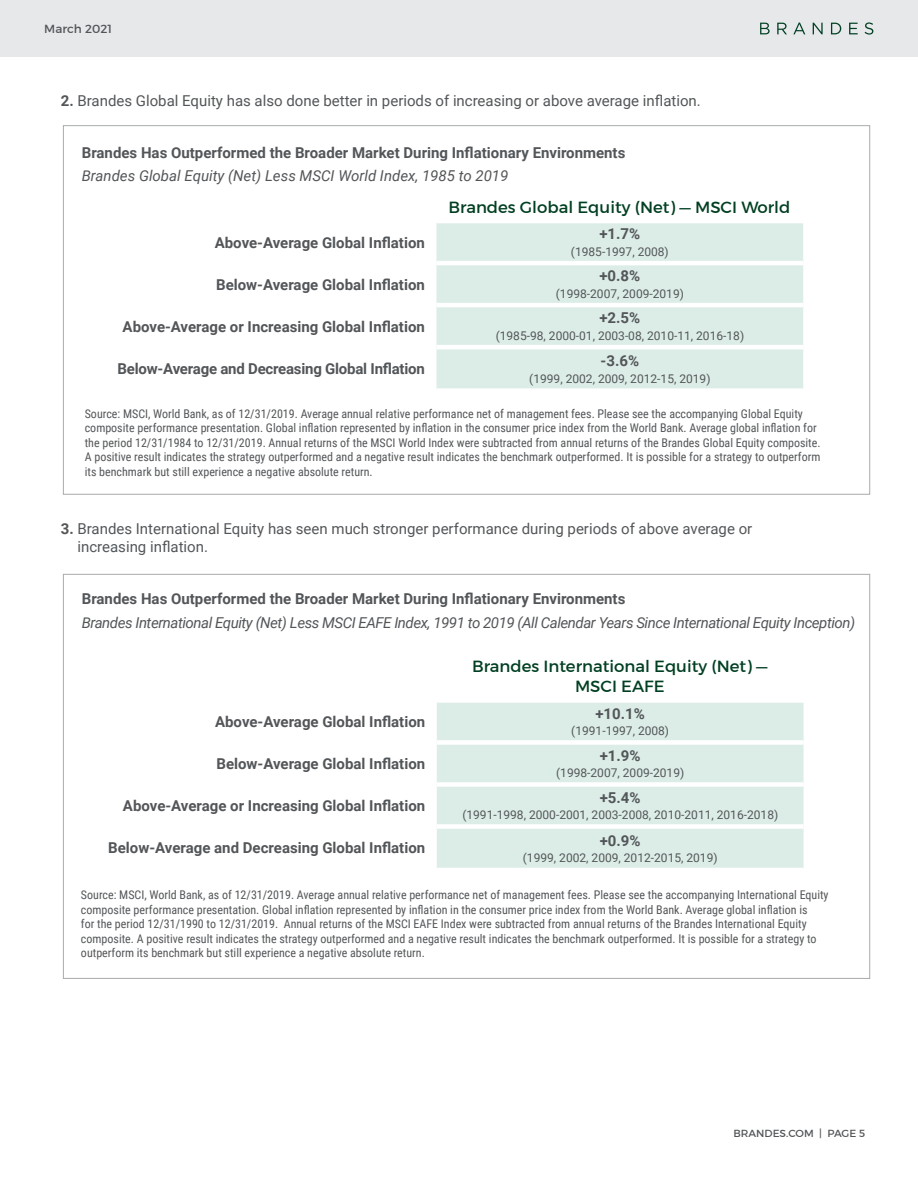
<style>
.page{position:relative;width:918px;height:1188px;background:#fff}
.page>*{position:absolute;margin:0;border:0;box-sizing:border-box;transform-origin:0 0}
.t1{font:16.5px/19.8px "Montserrat";color:#003f22;text-align:center}
.t2{font:700 15px "Roboto";color:#535659}
.t3{font:15px/18px "Roboto";color:#535659}
.t4{font:italic 15px "Roboto";letter-spacing:-.03em;color:#535659}
.t5{font:italic 15px "Roboto";color:#535659}
.t6{font:12px/14.4px "Roboto Condensed";color:#535659}
.t7{font:12px "Roboto";color:#535659}
.t8{font:12px "Montserrat";color:#535659}
.t9{font:10.5px "Montserrat";color:#535659}
.s1{font-weight:700}
</style>
<div class="page">
<div style="left:0;top:0;width:918px;height:56px;background:#e7e8ea"></div>
<svg style="left:760px;top:23px;width:10px;height:11px"></svg>
<svg style="left:777px;top:23px;width:10px;height:11px"></svg>
<svg style="left:793px;top:23px;width:12px;height:11px"></svg>
<svg style="left:813px;top:23px;width:10px;height:11px"></svg>
<svg style="left:831px;top:23px;width:10px;height:11px"></svg>
<svg style="left:849px;top:23px;width:9px;height:11px"></svg>
<svg style="left:865px;top:22px;width:8px;height:13px"></svg>
<div style="left:436px;top:223px;width:367px;height:165px;background:#dcede7"></div>
<hr style="left:436px;top:261px;width:367px;height:4px;background:#fff">
<hr style="left:436px;top:303px;width:367px;height:4px;background:#fff">
<hr style="left:436px;top:345px;width:367px;height:4px;background:#fff">
<div style="left:437px;top:703px;width:367px;height:165px;background:#dcede7"></div>
<div style="left:437px;top:740px;width:367px;height:5px;background:#fff"></div>
<div style="left:437px;top:782px;width:367px;height:5px;background:#fff"></div>
<div style="left:437px;top:824px;width:367px;height:5px;background:#fff"></div>
<p class="t8" style="left:44px;top:21px;width:69px">March 2021</p>
<p class="t3" style="left:61px;top:91px;width:642px"><span class="s1">2.</span> Brandes Global Equity has also done better in periods of increasing or above average inflation.</p>
<p class="t2" style="left:82px;top:142px;width:545px">Brandes Has Outperformed the Broader Market During Inflationary Environments</p>
<p class="t5" style="left:82px;top:166px;width:428px">Brandes Global Equity (Net) Less MSCI World Index, 1985 to 2019</p>
<p class="t2" style="left:215px;top:232px;width:212px">Above-Average Global Inflation</p>
<p class="t2" style="left:216px;top:274px;width:210px">Below-Average Global Inflation</p>
<p class="t2" style="left:123px;top:316px;width:304px">Above-Average or Increasing Global Inflation</p>
<p class="t2" style="left:118px;top:358px;width:309px">Below-Average and Decreasing Global Inflation</p>
<h1 class="t1" style="left:449px;top:197px;width:343px">Brandes Global Equity (Net) — MSCI World</h1>
<p class="t2" style="left:599px;top:224px;width:42px">+1.7%</p>
<p class="t7" style="left:571px;top:243px;width:99px">(1985-1997, 2008)</p>
<p class="t2" style="left:599px;top:266px;width:42px">+0.8%</p>
<p class="t7" style="left:556px;top:285px;width:130px">(1998-2007, 2009-2019)</p>
<p class="t2" style="left:599px;top:308px;width:42px">+2.5%</p>
<p class="t7" style="left:496px;top:327px;width:250px">(1985-98, 2000-01, 2003-08, 2010-11, 2016-18)</p>
<p class="t2" style="left:601px;top:350px;width:40px">-3.6%</p>
<p class="t7" style="left:529px;top:370px;width:183px">(1999, 2002, 2009, 2012-15, 2019)</p>
<p class="t6" style="left:85px;top:406px;width:737px">Source: MSCI, World Bank, as of 12/31/2019. Average annual relative performance net of management fees. Please see the accompanying Global Equity composite performance presentation. Global inflation represented by inflation in the consumer price index from the World Bank. Average global inflation for the period 12/31/1984 to 12/31/2019. Annual returns of the MSCI World Index were subtracted from annual returns of the Brandes Global Equity composite.<br>A positive result indicates the strategy outperformed and a negative result indicates the benchmark outperformed. It is possible for a strategy to outperform its benchmark but still experience a negative absolute return.</p>
<p class="t3" style="left:77px;top:519px;width:676px;text-indent:-17px"><span class="s1">3.</span> Brandes International Equity has seen much stronger performance during periods of above average or increasing inflation.</p>
<p class="t2" style="left:82px;top:589px;width:545px">Brandes Has Outperformed the Broader Market During Inflationary Environments</p>
<p class="t4" style="left:82px;top:612px;width:775px">Brandes International Equity (Net) Less MSCI EAFE Index, 1991 to 2019 (All Calendar Years Since International Equity Inception)</p>
<p class="t2" style="left:215px;top:711px;width:212px">Above-Average Global Inflation</p>
<p class="t2" style="left:216px;top:753px;width:210px">Below-Average Global Inflation</p>
<p class="t2" style="left:123px;top:795px;width:304px">Above-Average or Increasing Global Inflation</p>
<p class="t2" style="left:108px;top:837px;width:318px">Below-Average and Decreasing Global Inflation</p>
<h1 class="t1" style="left:472px;top:656px;width:297px">Brandes International Equity (Net) —<br>MSCI EAFE</h1>
<p class="t2" style="left:595px;top:703px;width:51px">+10.1%</p>
<p class="t7" style="left:571px;top:723px;width:99px">(1991-1997, 2008)</p>
<p class="t2" style="left:600px;top:745px;width:42px">+1.9%</p>
<p class="t7" style="left:556px;top:765px;width:130px">(1998-2007, 2009-2019)</p>
<p class="t2" style="left:600px;top:787px;width:42px">+5.4%</p>
<p class="t7" style="left:462px;top:807px;width:317px">(1991-1998, 2000-2001, 2003-2008, 2010-2011, 2016-2018)</p>
<p class="t2" style="left:600px;top:830px;width:42px">+0.9%</p>
<p class="t7" style="left:523px;top:849px;width:196px">(1999, 2002, 2009, 2012-2015, 2019)</p>
<p class="t6" style="left:81px;top:888px;width:749px">Source: MSCI, World Bank, as of 12/31/2019. Average annual relative performance net of management fees. Please see the accompanying International Equity composite performance presentation. Global inflation represented by inflation in the consumer price index from the World Bank. Average global inflation is<br>for the period 12/31/1990 to 12/31/2019. Annual returns of the MSCI EAFE Index were subtracted from annual returns of the Brandes International Equity composite. A positive result indicates the strategy outperformed and a negative result indicates the benchmark outperformed. It is possible for a strategy to outperform its benchmark but still experience a negative absolute return.</p>
<p class="t9" style="left:734px;top:1127px;width:133px">BRANDES.COM | PAGE 5</p>
</div>
